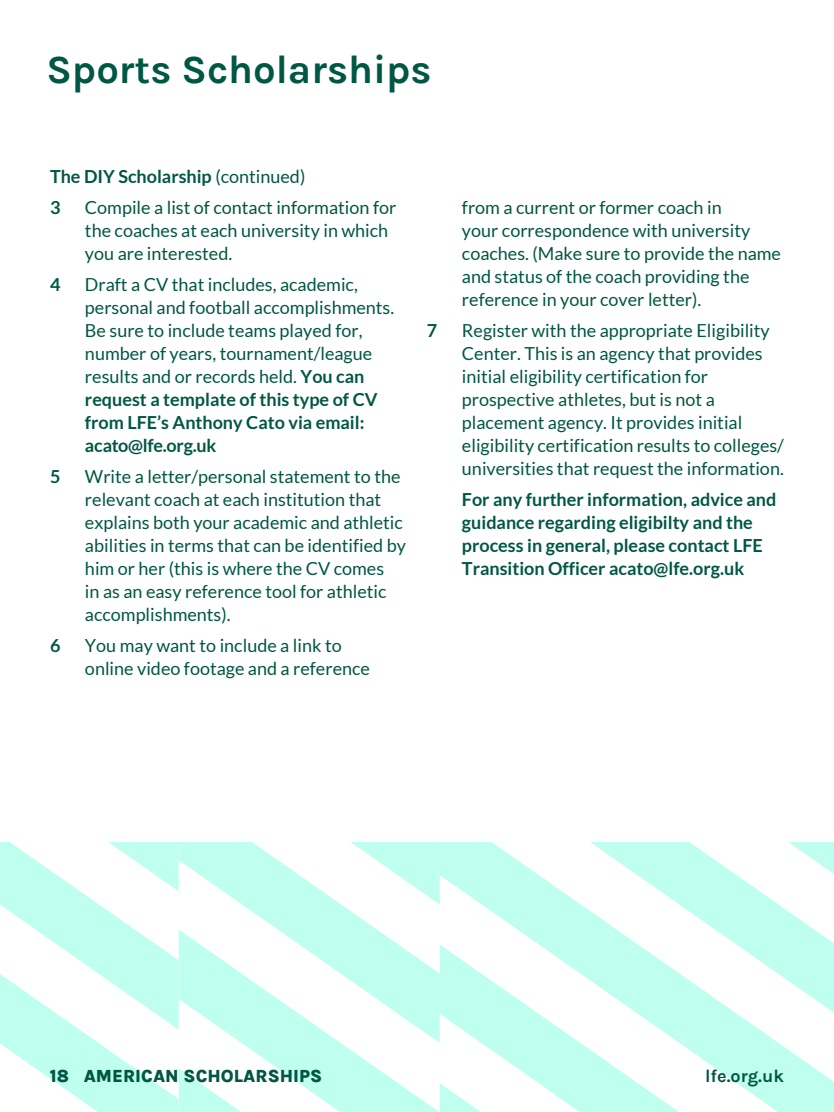
<style>
.page{position:relative;width:834px;height:1112px;background:#fff}
.page>*{position:absolute;margin:0;border:0;box-sizing:border-box;transform-origin:0 0}
.t1{font:700 40px "Karla";color:#005743}
.t2{font:18px/23px "Lato";color:#005743}
.t3{font:700 18px/23px "Lato";color:#005743}
.t4{font:800 18px "Karla";color:#005743}
.t5{font:700 18px "Karla";color:#005743}
.s1{font-weight:400}
.s2{font-weight:700}
</style>
<div class="page">
<svg style="left:481px;top:842px;width:353px;height:270px"></svg>
<svg style="left:590px;top:842px;width:244px;height:171px"></svg>
<svg style="left:788px;top:842px;width:46px;height:32px"></svg>
<svg style="left:0;top:842px;width:481px;height:270px"></svg>
<h1 class="t1" style="left:46px;top:43px;width:387px">Sports Scholarships</h1>
<p class="t3" style="left:50px;top:160px;width:257px;line-height:31px">The DIY Scholarship <span class="s1">(continued)<br></span>3</p>
<p class="t2" style="left:85px;top:196px;width:313px">Compile a list of contact information for the coaches at each university in which you are interested.</p>
<p class="t3" style="left:50px;top:272px;width:12px">4</p>
<p class="t2" style="left:85px;top:273px;width:311px">Draft a CV that includes, academic, personal and football accomplishments.<br>Be sure to include teams played for, number of years, tournament/league results and or records held. <span class="s2">You can request a template of this type of CV from LFE’s Anthony Cato via email: acato@lfe.org.uk</span></p>
<p class="t3" style="left:50px;top:464px;width:12px">5</p>
<p class="t2" style="left:85px;top:465px;width:322px">Write a letter/personal statement to the relevant coach at each institution that explains both your academic and athletic abilities in terms that can be identified by him or her (this is where the CV comes<br>in as an easy reference tool for athletic accomplishments).</p>
<p class="t3" style="left:50px;top:634px;width:12px">6</p>
<p class="t2" style="left:85px;top:634px;width:286px">You may want to include a link to online video footage and a reference</p>
<p class="t2" style="left:462px;top:196px;width:321px">from a current or former coach in<br>your correspondence with university coaches. (Make sure to provide the name and status of the coach providing the reference in your cover letter).</p>
<p class="t3" style="left:427px;top:319px;width:12px">7</p>
<p class="t2" style="left:462px;top:319px;width:323px">Register with the appropriate Eligibility Center. This is an agency that provides initial eligibility certification for prospective athletes, but is not a placement agency. It provides initial eligibility certification results to colleges/ universities that request the information.</p>
<p class="t3" style="left:462px;top:488px;width:316px">For any further information, advice and guidance regarding eligibilty and the process in general, please contact LFE Transition Officer acato@lfe.org.uk</p>
<p class="t4" style="left:50px;top:1063px;width:274px">18 AMERICAN SCHOLARSHIPS</p>
<p class="t5" style="left:705px;top:1064px;width:80px">lfe.org.uk</p>
</div>
